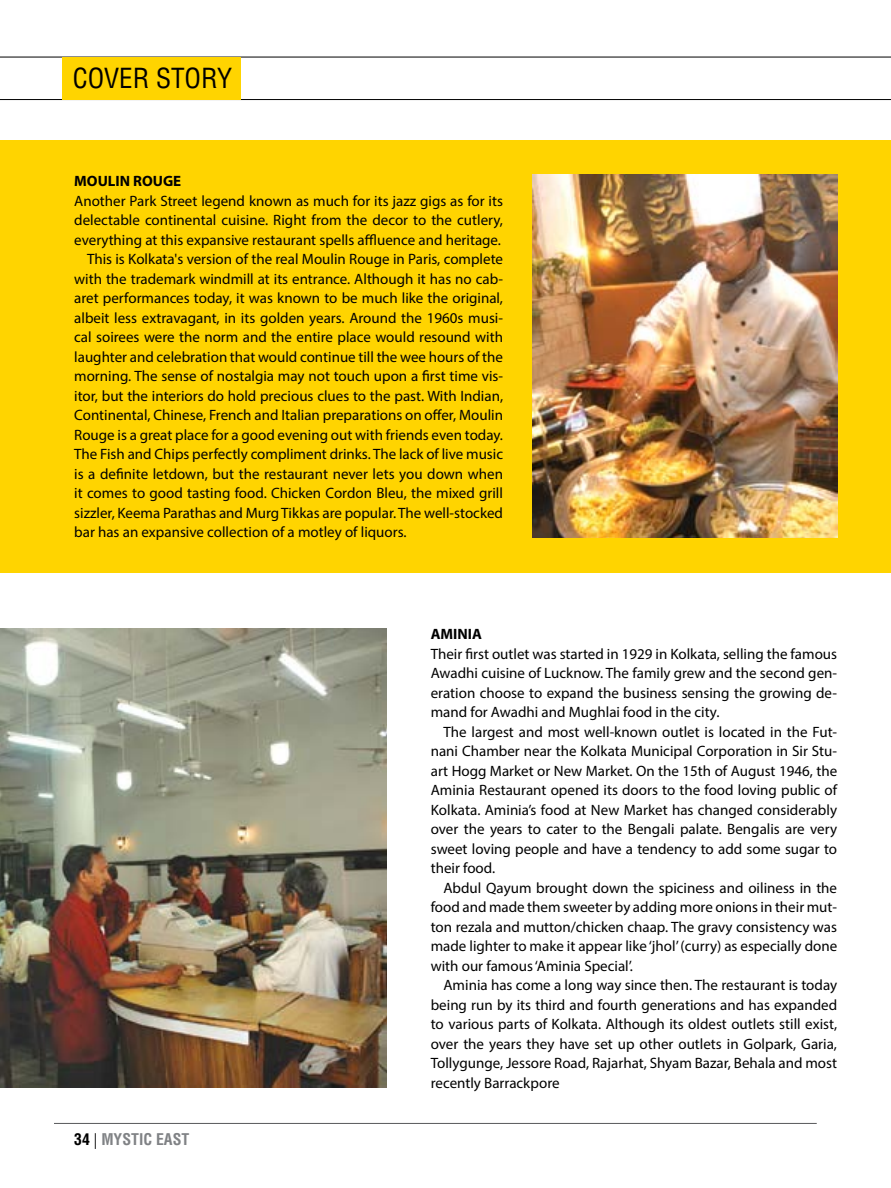
<style>
.page{position:relative;width:891px;height:1188px;background:#fff}
.page>*{position:absolute;margin:0;border:0;box-sizing:border-box;transform-origin:0 0}
.t1{font:condensed 27px "Helvetica LT Std";color:#000}
.t2{font:700 condensed 15.75px "Helvetica LT Std";color:#808285}
.t3{font:15px/19.5px "Myriad Pro";color:#000;text-align:justify}
.t4{font:700 15px "Myriad Pro";color:#000}
.s1{color:#000}
.s2{font-weight:300;font-stretch:normal;color:#000}
</style>
<div class="page">
<hr style="left:54px;top:1123px;width:763px;height:1px;background:#58595b">
<hr style="left:0;top:99px;width:891px;height:1px;background:#000">
<hr style="left:0;top:57px;width:891px;height:1px;background:#000">
<div style="left:63px;top:57px;width:178px;height:42px;background:#ffd400"></div>
<div style="left:0;top:140px;width:891px;height:432px;background:#ffd400"></div>
<img style="left:0;top:629px;width:387px;height:459px">
<img style="left:533px;top:175px;width:304px;height:362px">
<h1 class="t1" style="left:73px;top:61px;width:161px">COVER STORY</h1>
<p class="t4" style="left:74px;top:171px;width:109px">MOULIN ROUGE</p>
<p class="t3" style="left:74px;top:190px;width:430px">Another Park Street legend known as much for its jazz gigs as for its</p>
<p class="t3" style="left:74px;top:210px;width:430px">delectable continental cuisine. Right from the decor to the cutlery,</p>
<p class="t3" style="left:74px;top:229px;width:428px">everything at this expansive restaurant spells affluence and heritage.</p>
<p class="t3" style="left:87px;top:249px;width:418px">This is Kolkata's version of the real Moulin Rouge in Paris, complete</p>
<p class="t3" style="left:74px;top:268px;width:430px">with the trademark windmill at its entrance. Although it has no cab-</p>
<p class="t3" style="left:74px;top:288px;width:430px">aret performances today, it was known to be much like the original,</p>
<p class="t3" style="left:74px;top:307px;width:430px">albeit less extravagant, in its golden years. Around the 1960s musi-</p>
<p class="t3" style="left:74px;top:327px;width:430px">cal soirees were the norm and the entire place would resound with</p>
<p class="t3" style="left:74px;top:346px;width:430px">laughter and celebration that would continue till the wee hours of the</p>
<p class="t3" style="left:74px;top:366px;width:430px">morning. The sense of nostalgia may not touch upon a first time vis-</p>
<p class="t3" style="left:74px;top:385px;width:430px">itor, but the interiors do hold precious clues to the past. With Indian,</p>
<p class="t3" style="left:74px;top:405px;width:430px">Continental, Chinese, French and Italian preparations on offer, Moulin</p>
<p class="t3" style="left:74px;top:424px;width:430px">Rouge is a great place for a good evening out with friends even today.</p>
<p class="t3" style="left:74px;top:444px;width:430px">The Fish and Chips perfectly compliment drinks. The lack of live music</p>
<p class="t3" style="left:74px;top:463px;width:430px">is a definite letdown, but the restaurant never lets you down when</p>
<p class="t3" style="left:74px;top:483px;width:430px">it comes to good tasting food. Chicken Cordon Bleu, the mixed grill</p>
<p class="t3" style="left:74px;top:502px;width:430px">sizzler, Keema Parathas and Murg Tikkas are popular. The well-stocked</p>
<p class="t3" style="left:74px;top:522px;width:334px">bar has an expansive collection of a motley of liquors.</p>
<p class="t2" style="left:74px;top:1130px;width:117px"><span class="s1">34</span> <span class="s2">|</span> MYSTIC EAST</p>
<p class="t4" style="left:431px;top:624px;width:53px">AMINIA</p>
<p class="t3" style="left:431px;top:644px;width:408px">Their first outlet was started in 1929 in Kolkata, selling the famous Awadhi cuisine of Lucknow. The family grew and the second gen&shy;eration choose to expand the business sensing the growing de&shy;mand for Awadhi and Mughlai food in the city.</p>
<p class="t3" style="left:431px;top:722px;width:408px;text-indent:13px">The largest and most well-known outlet is located in the Fut&shy;nani Chamber near the Kolkata Municipal Corporation in Sir Stu&shy;art Hogg Market or New Market. On the 15th of August 1946, the Aminia Restaurant opened its doors to the food loving public of Kolkata. Aminia’s food at New Market has changed considerably over the years to cater to the Bengali palate. Bengalis are very sweet loving people and have a tendency to add some sugar to their food.</p>
<p class="t3" style="left:431px;top:878px;width:408px;text-indent:13px">Abdul Qayum brought down the spiciness and oiliness in the food and made them sweeter by adding more onions in their mut&shy;ton rezala and mutton/chicken chaap. The gravy consistency was made lighter to make it appear like ‘jhol’ (curry) as especially done with our famous ‘Aminia Special’.</p>
<p class="t3" style="left:431px;top:975px;width:408px;text-indent:13px">Aminia has come a long way since then. The restaurant is today being run by its third and fourth generations and has expanded to various parts of Kolkata. Although its oldest outlets still exist, over the years they have set up other outlets in Golpark, Garia, Tollygunge, Jessore Road, Rajarhat, Shyam Bazar, Behala and most recently Barrackpore</p>
</div>
